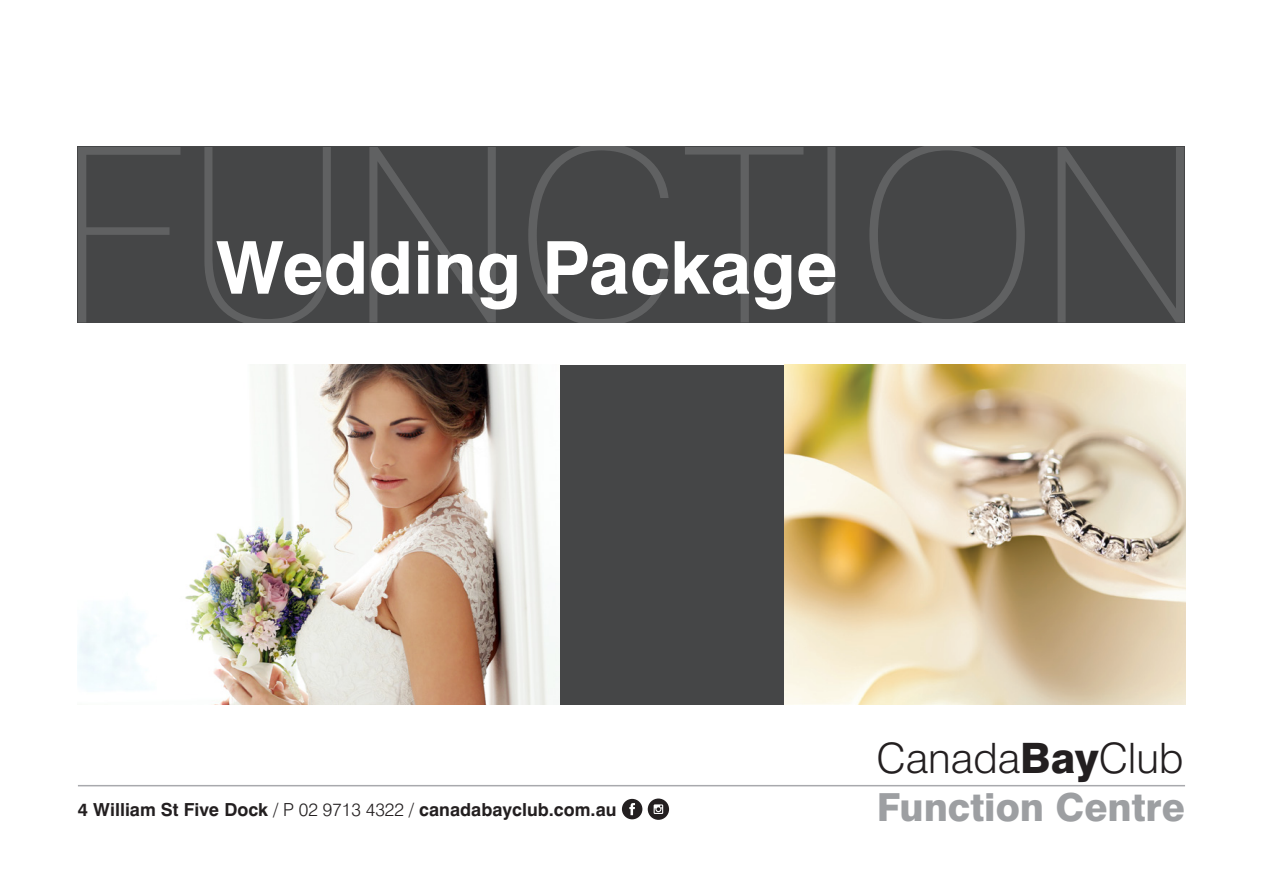
<style>
.page{position:relative;width:1263px;height:893px;background:#fff}
.page>*{position:absolute;margin:0;border:0;box-sizing:border-box;transform-origin:0 0}
.t1{font:700 73.05px "Swiss 721 BT";color:#fff}
.t2{font:300 41.85px "Swiss 721 BT";color:#231f20}
.t3{font:800 38.7px "Swiss 721 BT";color:#9d9fa2}
.t4{font:700 18px "Swiss 721 BT";color:#231f20}
.s1{font-weight:300}
.s2{font-weight:800}
</style>
<div class="page">
<svg style="left:78px;top:146px;width:1106px;height:177px;background:#48494a"></svg>
<img style="left:78px;top:365px;width:482px;height:339px">
<div style="left:560px;top:365px;width:225px;height:339px;background:#454647"></div>
<img style="left:785px;top:365px;width:400px;height:339px">
<hr style="left:78px;top:785px;width:1107px;height:1px;background:#a8a9ad">
<svg style="left:622px;top:799px;width:20px;height:20px"></svg>
<svg style="left:648px;top:798px;width:21px;height:22px"></svg>
<p class="t1" style="left:216px;top:223px;width:623px">Wedding Package</p>
<p class="t4" style="left:78px;top:798px;width:540px">4 William St Five Dock <span class="s1">/ P 02 9713 4322 /</span> canadabayclub.com.au</p>
<p class="t2" style="left:877px;top:733px;width:308px">Canada<span class="s2">Bay</span>Club</p>
<p class="t3" style="left:877px;top:784px;width:310px">Function Centre</p>
</div>
